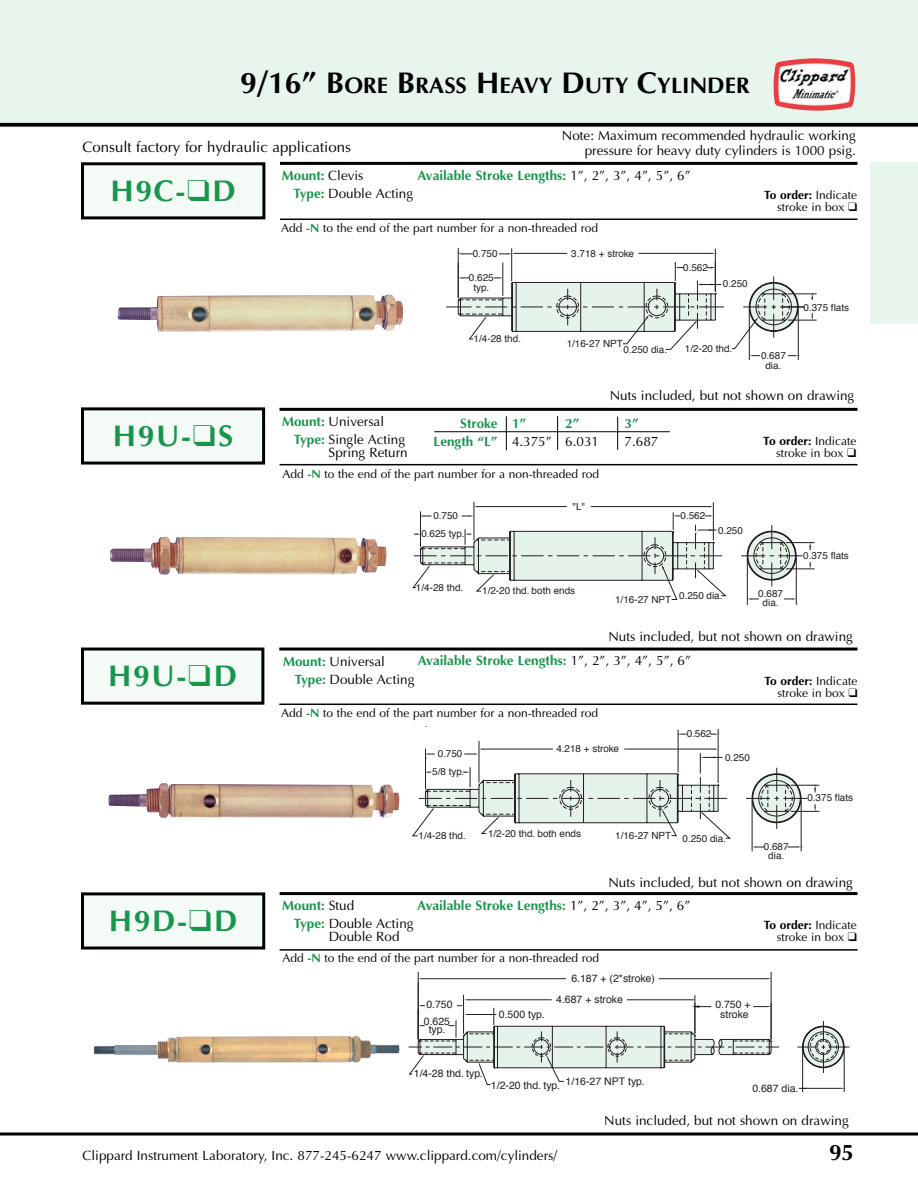
<style>
.page{position:relative;width:918px;height:1188px;background:#fff}
.page>*{position:absolute;margin:0;border:0;box-sizing:border-box;transform-origin:0 0}
.t1{font:700 30px "Optima";letter-spacing:.055em;color:#18964c}
.t2{font:700 22.5px "Optima";color:#000}
.t3{font:15px "Optima";color:#000}
.t4{font:13.5px/18px "Optima";color:#000}
.t5{font:700 13.5px "Optima";color:#18964c}
.t6{font:12px/12px "Optima";color:#000;text-align:right}
.t7{font:10.5px/16px "Helvetica";color:#231f20}
.t8{font:9.9px/9.4px "Helvetica";color:#231f20;text-align:center}
.s1{font-size:30px}
.s2{font-weight:400;color:#000}
.s3{font-weight:700;color:#18964c}
.s4{font-weight:700}
</style>
<div class="page">
<div style="left:0;top:0;width:918px;height:124px;background:#e8f5ed"></div>
<svg style="left:0;top:1132px;width:918px;height:4px"></svg>
<svg style="left:0;top:123px;width:918px;height:4px;fill:#000"></svg>
<div style="left:871px;top:162px;width:47px;height:162px;background:#e8f5ed"></div>
<img style="left:774px;top:58px;width:81px;height:53px">
<img style="left:94px;top:1035px;width:306px;height:28px">
<hr style="left:458px;top:248px;width:1px;height:50px;background:#231f20">
<svg style="left:458px;top:252px;width:15px;height:3px"></svg>
<hr style="left:511px;top:248px;width:1px;height:33px;background:#231f20">
<hr style="left:715px;top:249px;width:1px;height:43px;background:#231f20">
<hr style="left:516px;top:253px;width:51px;height:1px;background:#231f20">
<hr style="left:639px;top:253px;width:72px;height:1px;background:#231f20">
<svg style="left:499px;top:253px;width:17px;height:2px"></svg>
<hr style="left:749px;top:309px;width:1px;height:51px;background:#231f20">
<hr style="left:798px;top:309px;width:1px;height:51px;background:#231f20">
<svg style="left:446px;top:261px;width:371px;height:95px"></svg>
<hr style="left:474px;top:502px;width:1px;height:38px;background:#231f20">
<hr style="left:713px;top:502px;width:1px;height:38px;background:#231f20">
<svg style="left:413px;top:506px;width:402px;height:99px"></svg>
<hr style="left:752px;top:800px;width:1px;height:51px;background:#231f20">
<hr style="left:801px;top:800px;width:1px;height:51px;background:#231f20">
<svg style="left:752px;top:846px;width:12px;height:2px"></svg>
<svg style="left:787px;top:846px;width:15px;height:2px"></svg>
<svg style="left:413px;top:726px;width:406px;height:113px"></svg>
<hr style="left:802px;top:1049px;width:1px;height:43px;background:#231f20">
<hr style="left:844px;top:1049px;width:1px;height:43px;background:#231f20">
<svg style="left:409px;top:972px;width:440px;height:117px"></svg>
<img style="left:118px;top:294px;width:285px;height:37px">
<img style="left:110px;top:537px;width:276px;height:38px">
<img style="left:108px;top:783px;width:291px;height:35px">
<div style="left:82px;top:164px;width:182px;height:54px;background:#f4faf6"></div>
<div style="left:81px;top:162px;width:184px;height:57px;border:3px solid #000"></div>
<hr style="left:280px;top:162px;width:578px;height:3px;background:#000">
<hr style="left:280px;top:219px;width:578px;height:1px;background:#000">
<div style="left:82px;top:409px;width:182px;height:54px;background:#f4faf6"></div>
<div style="left:81px;top:407px;width:184px;height:58px;border:3px solid #000"></div>
<hr style="left:280px;top:408px;width:578px;height:3px;background:#000">
<hr style="left:280px;top:464px;width:578px;height:1px;background:#000">
<div style="left:82px;top:649px;width:181px;height:54px;background:#f4faf6"></div>
<div style="left:81px;top:648px;width:183px;height:57px;border:3px solid #000"></div>
<hr style="left:279px;top:648px;width:579px;height:3px;background:#000">
<hr style="left:279px;top:704px;width:579px;height:1px;background:#000">
<div style="left:82px;top:894px;width:182px;height:54px;background:#f4faf6"></div>
<div style="left:81px;top:892px;width:184px;height:58px;border:3px solid #000"></div>
<hr style="left:280px;top:892px;width:578px;height:3px;background:#000">
<hr style="left:280px;top:949px;width:578px;height:2px;background:#000">
<hr style="left:506px;top:416px;width:1px;height:34px;background:#000">
<hr style="left:557px;top:416px;width:1px;height:34px;background:#000">
<hr style="left:617px;top:417px;width:1px;height:33px;background:#000">
<hr style="left:434px;top:431px;width:236px;height:1px;background:#000">
<h2 class="t2" style="left:240px;top:76px;width:511px"><span class="s1">9/16” B</span>ORE <span class="s1">B</span>RASS <span class="s1">H</span>EAVY <span class="s1">D</span>UTY <span class="s1">C</span>YLINDER</h2>
<p class="t4" style="left:562px;top:128px;width:296px">Note: Maximum recommended hydraulic working</p>
<p class="t3" style="left:82px;top:141px;width:270px">Consult factory for hydraulic applications</p>
<p class="t4" style="left:585px;top:143px;width:273px">pressure for heavy duty cylinders is 1000 psig.</p>
<h1 class="t1" style="left:110px;top:178px;width:127px">H9C-❑D</h1>
<h1 class="t1" style="left:113px;top:423px;width:122px">H9U-❑S</h1>
<h1 class="t1" style="left:108px;top:664px;width:130px">H9U-❑D</h1>
<h1 class="t1" style="left:109px;top:908px;width:130px">H9D-❑D</h1>
<p class="t5" style="left:417px;top:169px;width:275px">Available Stroke Lengths: <span class="s2">1”, 2”, 3”, 4”, 5”, 6”</span></p>
<p class="t4" style="left:294px;top:168px;width:121px;text-indent:-12px"><span class="s3">Mount:</span> Clevis<br><span class="s3">Type:</span> Double Acting</p>
<p class="t6" style="left:281px;top:223px;width:318px">Add <span class="s3">-N</span> to the end of the part number for a non-threaded rod</p>
<p class="t8" style="left:473px;top:249px;width:26px">0.750</p>
<p class="t8" style="left:469px;top:274px;width:26px">0.625 typ.</p>
<p class="t8" style="left:474px;top:335px;width:49px">1/4-28 thd.</p>
<p class="t8" style="left:571px;top:250px;width:64px">3.718 + stroke</p>
<p class="t8" style="left:567px;top:340px;width:58px">1/16-27 NPT</p>
<p class="t8" style="left:624px;top:346px;width:45px">0.250 dia.</p>
<p class="t8" style="left:683px;top:264px;width:26px">0.562</p>
<p class="t8" style="left:723px;top:280px;width:26px">0.250</p>
<p class="t8" style="left:685px;top:345px;width:49px">1/2-20 thd.</p>
<p class="t6" style="left:764px;top:190px;width:95px"><span class="s4">To order:</span> Indicate stroke in box ❑</p>
<p class="t8" style="left:761px;top:352px;width:26px">0.687 dia.</p>
<p class="t8" style="left:803px;top:303px;width:47px">0.375 flats</p>
<p class="t4" style="left:294px;top:413px;width:113px;text-indent:-12px"><span class="s3">Mount:</span> Universal<br><span class="s3">Type:</span> Single Acting</p>
<p class="t4" style="left:329px;top:445px;width:81px">Spring Return</p>
<p class="t4" style="left:610px;top:388px;width:246px">Nuts included, but not shown on drawing</p>
<p class="t5" style="left:460px;top:418px;width:68px">Stroke 1”</p>
<p class="t5" style="left:565px;top:418px;width:16px">2”</p>
<p class="t5" style="left:625px;top:418px;width:16px">3”</p>
<p class="t4" style="left:434px;top:434px;width:167px"><span class="s3">Length “L”</span> 4.375” 6.031</p>
<p class="t4" style="left:625px;top:434px;width:35px">7.687</p>
<p class="t6" style="left:763px;top:436px;width:95px"><span class="s4">To order:</span> Indicate stroke in box ❑</p>
<p class="t6" style="left:283px;top:469px;width:318px">Add <span class="s3">-N</span> to the end of the part number for a non-threaded rod</p>
<p class="t8" style="left:421px;top:507px;width:45px;line-height:18.5px">0.750<br>0.625 typ.</p>
<p class="t8" style="left:573px;top:503px;width:14px">"L"</p>
<p class="t8" style="left:416px;top:583px;width:49px">1/4-28 thd.</p>
<p class="t8" style="left:482px;top:587px;width:94px">1/2-20 thd. both ends</p>
<p class="t8" style="left:681px;top:512px;width:26px">0.562</p>
<p class="t8" style="left:718px;top:526px;width:26px">0.250</p>
<p class="t8" style="left:615px;top:595px;width:58px">1/16-27 NPT</p>
<p class="t8" style="left:758px;top:590px;width:26px;line-height:8.9px">0.687 dia.</p>
<p class="t8" style="left:679px;top:591px;width:45px">0.250 dia.</p>
<p class="t8" style="left:803px;top:552px;width:47px">0.375 flats</p>
<p class="t4" style="left:608px;top:628px;width:246px">Nuts included, but not shown on drawing</p>
<p class="t5" style="left:418px;top:655px;width:275px">Available Stroke Lengths: <span class="s2">1”, 2”, 3”, 4”, 5”, 6”</span></p>
<p class="t4" style="left:295px;top:653px;width:121px;text-indent:-12px"><span class="s3">Mount:</span> Universal<br><span class="s3">Type:</span> Double Acting</p>
<p class="t6" style="left:281px;top:708px;width:318px">Add <span class="s3">-N</span> to the end of the part number for a non-threaded rod</p>
<p class="t8" style="left:432px;top:746px;width:34px;line-height:17.5px">0.750<br>5/8 typ.</p>
<p class="t8" style="left:556px;top:745px;width:64px">4.218 + stroke</p>
<p class="t8" style="left:687px;top:730px;width:26px">0.562</p>
<p class="t8" style="left:725px;top:753px;width:26px">0.250</p>
<p class="t8" style="left:418px;top:832px;width:49px">1/4-28 thd.</p>
<p class="t8" style="left:488px;top:829px;width:94px">1/2-20 thd. both ends</p>
<p class="t8" style="left:615px;top:832px;width:112px">1/16-27 NPT 0.250 dia.</p>
<p class="t6" style="left:764px;top:676px;width:95px"><span class="s4">To order:</span> Indicate stroke in box ❑</p>
<p class="t8" style="left:764px;top:843px;width:26px;line-height:8.9px">0.687 dia.</p>
<p class="t8" style="left:807px;top:794px;width:47px">0.375 flats</p>
<p class="t4" style="left:608px;top:875px;width:246px">Nuts included, but not shown on drawing</p>
<p class="t4" style="left:294px;top:897px;width:121px;text-indent:-12px"><span class="s3">Mount:</span> Stud<br><span class="s3">Type:</span> Double Acting</p>
<p class="t4" style="left:329px;top:929px;width:72px">Double Rod</p>
<p class="t5" style="left:417px;top:900px;width:275px">Available Stroke Lengths: <span class="s2">1”, 2”, 3”, 4”, 5”, 6”</span></p>
<p class="t6" style="left:283px;top:953px;width:318px">Add <span class="s3">-N</span> to the end of the part number for a non-threaded rod</p>
<p class="t7" style="left:424px;top:998px;width:30px">0.750<br>0.625</p>
<p class="t7" style="left:429px;top:1022px;width:18px">typ.</p>
<p class="t7" style="left:414px;top:1066px;width:71px">1/4-28 thd. typ.</p>
<p class="t7" style="left:571px;top:971px;width:85px">6.187 + (2*stroke)</p>
<p class="t7" style="left:499px;top:1007px;width:47px">0.500 typ.</p>
<p class="t7" style="left:556px;top:992px;width:68px">4.687 + stroke</p>
<p class="t7" style="left:491px;top:1076px;width:155px">1/2-20 thd. typ. 1/16-27 NPT typ.</p>
<p class="t6" style="left:764px;top:920px;width:95px"><span class="s4">To order:</span> Indicate stroke in box ❑</p>
<p class="t7" style="left:715px;top:1001px;width:37px;line-height:9.6px;text-align:center">0.750 + stroke</p>
<p class="t7" style="left:752px;top:1081px;width:48px">0.687 dia.</p>
<p class="t4" style="left:604px;top:1113px;width:246px">Nuts included, but not shown on drawing</p>
<p class="t4" style="left:82px;top:1148px;width:476px">Clippard Instrument Laboratory, Inc. 877-245-6247 www.clippard.com/cylinders/</p>
<h2 class="t2" style="left:829px;top:1143px;width:27px">95</h2>
</div>
